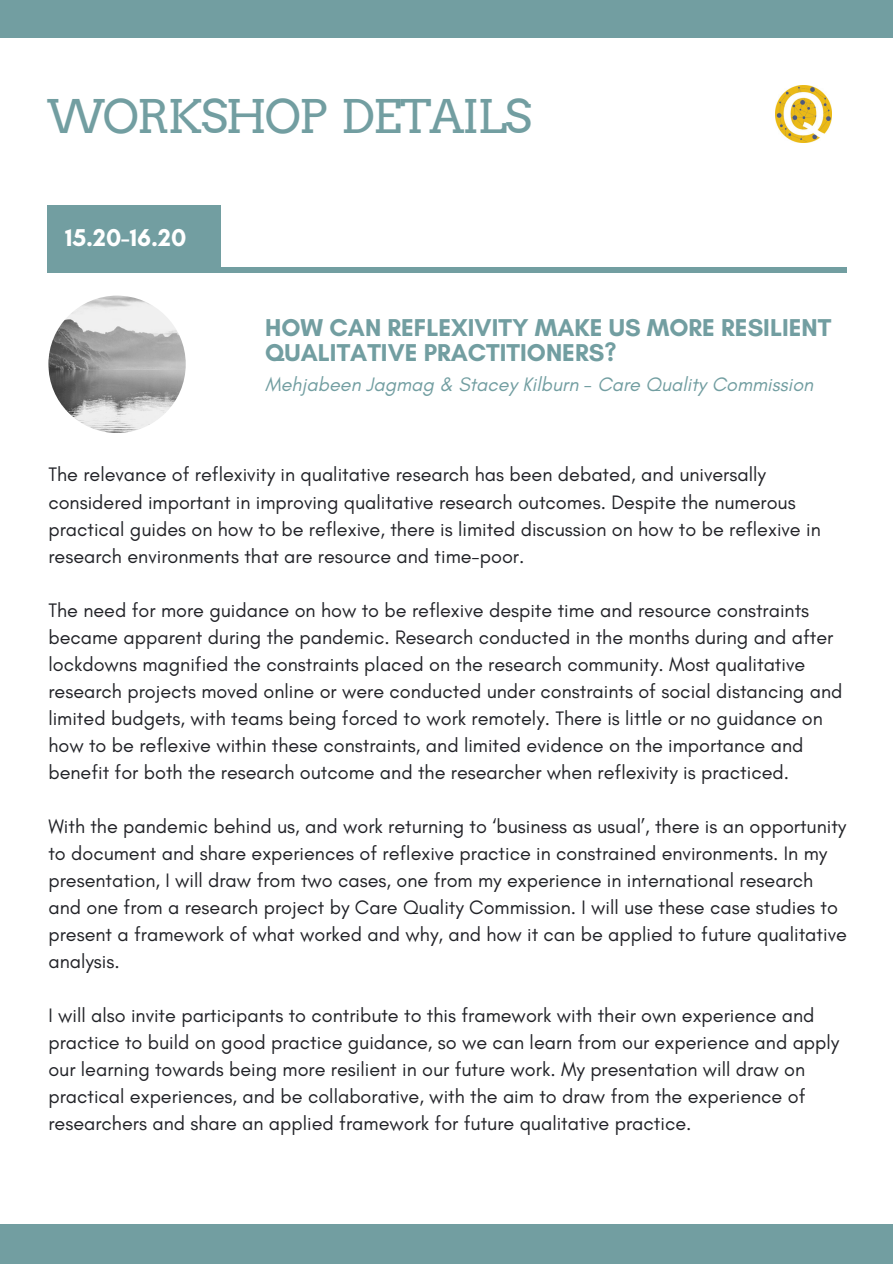
<style>
.page{position:relative;width:893px;height:1264px;background:#fff}
.page>*{position:absolute;margin:0;border:0;box-sizing:border-box;transform-origin:0 0}
.t1{font:46.35px "Arvo";letter-spacing:-.05em;color:#729ea1}
.t2{font:700 24.75px/24.8px "Glacial Indifference";color:#729ea1}
.t3{font:700 24.75px "Glacial Indifference";color:#fff}
.t4{font:19.8px/27px "Glacial Indifference";color:#212227}
.t5{font:italic 19.8px "Glacial Indifference";color:#729ea1}
</style>
<div class="page">
<div style="left:48px;top:268px;width:798px;height:5px;background:#729ea1"></div>
<div style="left:47px;top:205px;width:174px;height:68px;background:#729ea1"></div>
<img style="left:775px;top:86px;width:56px;height:56px">
<img style="left:48px;top:295px;width:138px;height:138px;border-radius:50%">
<div style="left:0;top:1224px;width:892px;height:39px;background:#729ea1"></div>
<div style="left:0;top:0;width:892px;height:38px;background:#729ea1"></div>
<h1 class="t1" style="left:47px;top:88px;width:486px">WORKSHOP DETAILS</h1>
<p class="t3" style="left:65px;top:223px;width:122px">15.20-16.20</p>
<p class="t2" style="left:265px;top:315px;width:567px">HOW CAN REFLEXIVITY MAKE US MORE RESILIENT<br>QUALITATIVE PRACTITIONERS?</p>
<p class="t5" style="left:265px;top:372px;width:549px">Mehjabeen Jagmag &amp; Stacey Kilburn - Care Quality Commission</p>
<p class="t4" style="left:48px;top:461px;width:773px">The relevance of reflexivity in qualitative research has been debated, and universally considered important in improving qualitative research outcomes. Despite the numerous practical guides on how to be reflexive, there is limited discussion on how to be reflexive in research environments that are resource and time-poor.</p>
<p class="t4" style="left:48px;top:596px;width:795px">The need for more guidance on how to be reflexive despite time and resource constraints became apparent during the pandemic. Research conducted in the months during and after lockdowns magnified the constraints placed on the research community. Most qualitative research projects moved online or were conducted under constraints of social distancing and limited budgets, with teams being forced to work remotely. There is little or no guidance on how to be reflexive within these constraints, and limited evidence on the importance and benefit for both the research outcome and the researcher when reflexivity is practiced.</p>
<p class="t4" style="left:48px;top:812px;width:800px">With the pandemic behind us, and work returning to ‘business as usual’, there is an opportunity to document and share experiences of reflexive practice in constrained environments. In my presentation, I will draw from two cases, one from my experience in international research and one from a research project by Care Quality Commission. I will use these case studies to present a framework of what worked and why, and how it can be applied to future qualitative analysis.</p>
<p class="t4" style="left:48px;top:1001px;width:792px">I will also invite participants to contribute to this framework with their own experience and practice to build on good practice guidance, so we can learn from our experience and apply our learning towards being more resilient in our future work. My presentation will draw on practical experiences, and be collaborative, with the aim to draw from the experience of researchers and share an applied framework for future qualitative practice.</p>
</div>
